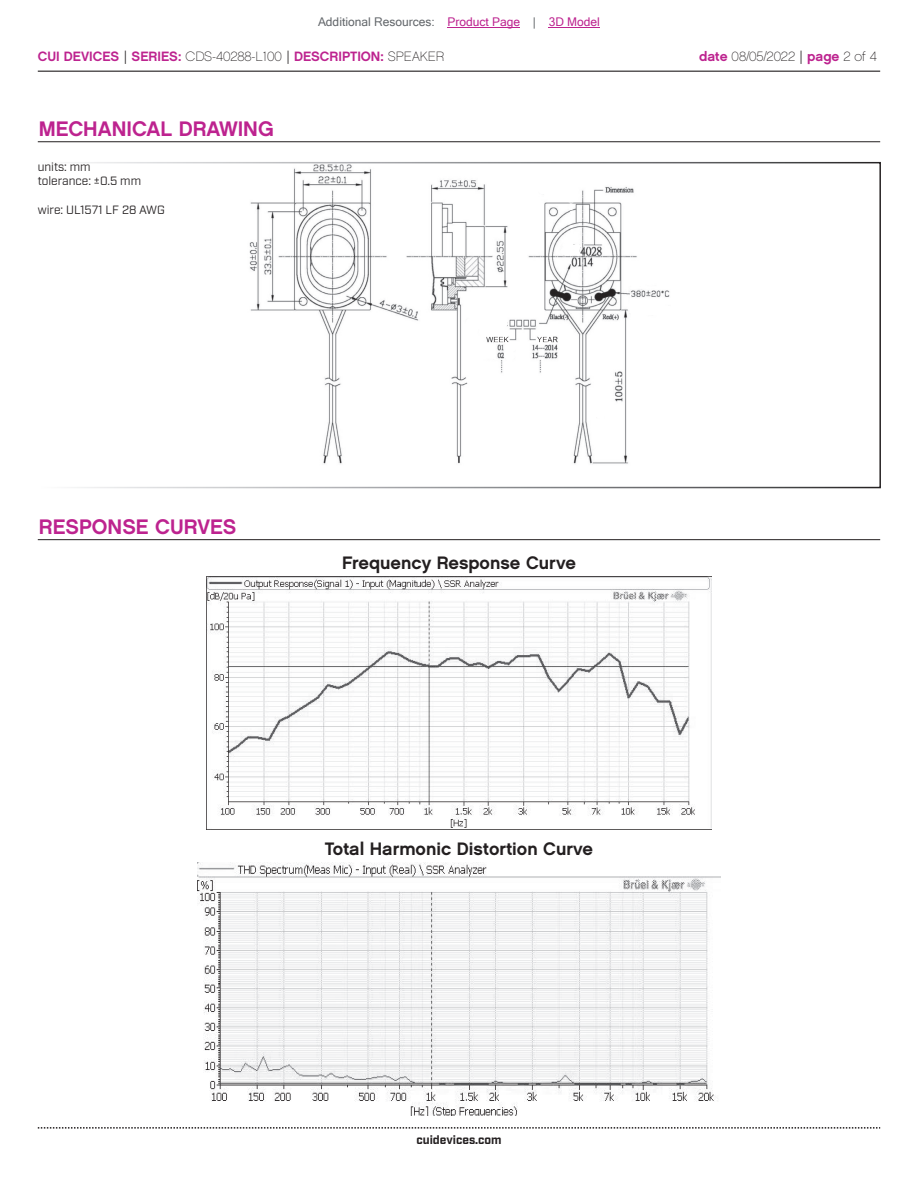
<style>
.page{position:relative;width:918px;height:1188px;background:#fff}
.page>*{position:absolute;margin:0;border:0;box-sizing:border-box;transform-origin:0 0}
.t1{font:21px "Chalet New York Nineteen Sixty";color:#bd238f}
.t2{font:18px "Chalet New York Nineteen Sixty";color:#231f20}
.t3{font:13.5px "Chalet New York Nineteen Sixty";color:#bd238f}
.t4{font:13.5px "Chalet Paris Nineteen Sixty";letter-spacing:-.005em;color:#231f20}
.t5{font:12px/14.4px "Industry";color:#231f20}
.t6{font:12px "Microsoft Sans Serif";color:#63676b}
.t7{font:700 12px "Industry";color:#231f20}
.s1{color:#bd238f}
.s2{font-family:"Industry";color:#231f20}
.s3{font-family:"Chalet Paris Nineteen Sixty";color:#231f20}
.s4{font-family:"Chalet New York Nineteen Sixty";color:#bd238f}
.s5{font-family:"Industry"}
</style>
<div class="page">
<hr style="left:38px;top:71px;width:842px;height:1px;background:#231f20">
<svg style="left:38px;top:1127px;width:842px;height:2px"></svg>
<hr style="left:38px;top:141px;width:842px;height:1px;background:#231f20">
<img style="left:249px;top:165px;width:421px;height:299px">
<div style="left:37px;top:162px;width:844px;height:326px;border:2px solid #fff"></div>
<img style="left:206px;top:577px;width:506px;height:252px">
<hr style="left:38px;top:539px;width:842px;height:1px;background:#231f20">
<img style="left:198px;top:863px;width:522px;height:252px">
<hr style="left:448px;top:27px;width:72px;height:1px;background:#bd238f">
<hr style="left:549px;top:27px;width:51px;height:1px;background:#bd238f">
<p class="t6" style="left:318px;top:15px;width:283px">Additional Resources: <span class="s1">Product Page</span> | <span class="s1">3D Model</span></p>
<p class="t3" style="left:38px;top:47px;width:408px">CUI DEVICES <span class="s2">|</span> SERIES: <span class="s3">CDS-40288-L100</span> <span class="s2">|</span> DESCRIPTION: <span class="s3">SPEAKER</span></p>
<p class="t4" style="left:699px;top:48px;width:179px"><span class="s4">date</span> 08/05/2022 <span class="s5">|</span> <span class="s4">page</span> 2 of 4</p>
<h1 class="t1" style="left:39px;top:115px;width:236px">MECHANICAL DRAWING</h1>
<p class="t5" style="left:38px;top:160px;width:105px">units: mm tolerance: ±0.5 mm</p>
<p class="t5" style="left:38px;top:203px;width:129px">wire: UL1571 LF 28 AWG</p>
<h1 class="t1" style="left:39px;top:513px;width:199px">RESPONSE CURVES</h1>
<h2 class="t2" style="left:342px;top:551px;width:235px">Frequency Response Curve</h2>
<h2 class="t2" style="left:325px;top:837px;width:270px">Total Harmonic Distortion Curve</h2>
<p class="t7" style="left:416px;top:1132px;width:87px">cuidevices.com</p>
</div>
